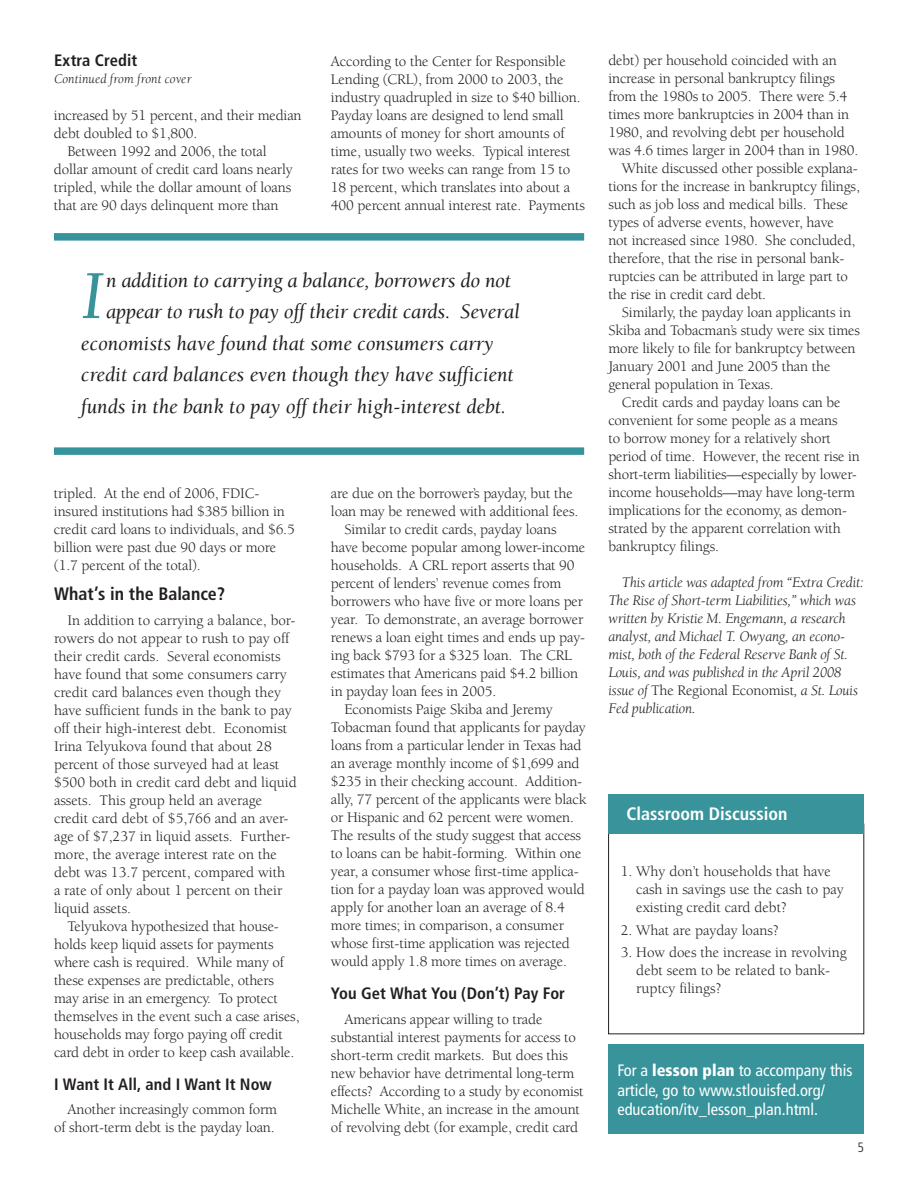
<style>
.page{position:relative;width:918px;height:1188px;background:#fff}
.page>*{position:absolute;margin:0;border:0;box-sizing:border-box;transform-origin:0 0}
.t1{font:italic 70.65px "Berkeley";color:#38939b}
.t2{font:italic 21px "Berkeley";color:#231f20}
.t3{font:700 condensed 18px "Frutiger";color:#231f20}
.t4{font:700 condensed 18px "Frutiger";color:#fff}
.t5{font:condensed 16.5px/19.8px "Frutiger";color:#fff}
.t6{font:700 condensed 16.5px "Frutiger";letter-spacing:.005em;color:#231f20}
.t7{font:15px/18px "Berkeley";letter-spacing:-.01em;color:#231f20}
.t8{font:italic 15px/18px "Berkeley";letter-spacing:-.01em;color:#231f20}
.t9{font:italic 13.5px "Berkeley";letter-spacing:.005em;color:#231f20}
.t10{font:300 condensed 13.5px "Frutiger";color:#231f20}
.s1{font-style:normal}
.s2{font-weight:900}
</style>
<div class="page">
<div style="left:608px;top:824px;width:256px;height:210px;border:1px solid #231f20"></div>
<div style="left:608px;top:1045px;width:256px;height:89px;background:#38939b"></div>
<div style="left:608px;top:794px;width:256px;height:40px;background:#38939b"></div>
<div style="left:54px;top:233px;width:530px;height:8px;background:#37939b"></div>
<div style="left:54px;top:447px;width:530px;height:8px;background:#37939b"></div>
<p class="t6" style="left:54px;top:51px;width:85px">Extra Credit</p>
<p class="t9" style="left:54px;top:72px;width:139px">Continued from front cover</p>
<p class="t7" style="left:54px;top:106px;width:249px">increased by 51 percent, and their median</p>
<p class="t7" style="left:54px;top:124px;width:145px">debt doubled to $1,800.</p>
<p class="t7" style="left:67px;top:142px;width:201px">Between 1992 and 2006, the total</p>
<p class="t7" style="left:54px;top:160px;width:240px">dollar amount of credit card loans nearly</p>
<p class="t7" style="left:54px;top:178px;width:239px">tripled, while the dollar amount of loans</p>
<p class="t7" style="left:54px;top:196px;width:226px">that are 90 days delinquent more than</p>
<p class="t7" style="left:331px;top:53px;width:256px">According to the Center for Responsible Lending (CRL), from 2000 to 2003, the industry quadrupled in size to $40 billion.<br>Payday loans are designed to lend small amounts of money for short amounts of time, usually two weeks. Typical interest rates for two weeks can range from 15 to 18 percent, which translates into about a 400 percent annual interest rate. Payments</p>
<h1 class="t1" style="left:81px;top:259px;width:24px">I</h1>
<h2 class="t2" style="left:106px;top:269px;width:406px">n addition to carrying a balance, borrowers do not</h2>
<h2 class="t2" style="left:106px;top:300px;width:415px">appear to rush to pay off their credit cards. Several</h2>
<h2 class="t2" style="left:81px;top:332px;width:415px">economists have found that some consumers carry</h2>
<h2 class="t2" style="left:81px;top:363px;width:434px">credit card balances even though they have sufficient</h2>
<h2 class="t2" style="left:81px;top:395px;width:427px">funds in the bank to pay off their high-interest debt.</h2>
<p class="t7" style="left:54px;top:484px;width:242px">tripled. At the end of 2006, FDIC&shy;insured institutions had $385 billion in credit card loans to individuals, and $6.5 billion were past due 90 days or more (1.7 percent of the total).</p>
<p class="t3" style="left:54px;top:583px;width:173px">What’s in the Balance?</p>
<p class="t7" style="left:54px;top:611px;width:244px;text-indent:13px">In addition to carrying a balance, bor&shy;rowers do not appear to rush to pay off their credit cards. Several economists have found that some consumers carry credit card balances even though they have sufficient funds in the bank to pay off their high-interest debt. Economist Irina Telyukova found that about 28 percent of those surveyed had at least $500 both in credit card debt and liquid assets. This group held an average credit card debt of $5,766 and an aver&shy;age of $7,237 in liquid assets. Further&shy;more, the average interest rate on the debt was 13.7 percent, compared with<br>a rate of only about 1 percent on their liquid assets.</p>
<p class="t7" style="left:54px;top:917px;width:247px;text-indent:14px">Telyukova hypothesized that house&shy;holds keep liquid assets for payments where cash is required. While many of these expenses are predictable, others may arise in an emergency. To protect themselves in the event such a case arises, households may forgo paying off credit card debt in order to keep cash available.</p>
<p class="t6" style="left:54px;top:1074px;width:219px">I Want It All, and I Want It Now</p>
<p class="t7" style="left:54px;top:1101px;width:225px;text-align:right">Another increasingly common form of short-term debt is the payday loan.</p>
<p class="t7" style="left:331px;top:485px;width:243px">are due on the borrower’s payday, but the</p>
<p class="t7" style="left:331px;top:503px;width:249px">loan may be renewed with additional fees.</p>
<p class="t7" style="left:344px;top:521px;width:214px">Similar to credit cards, payday loans</p>
<p class="t7" style="left:331px;top:539px;width:256px">have become popular among lower-income</p>
<p class="t7" style="left:331px;top:557px;width:245px">households. A CRL report asserts that 90</p>
<p class="t7" style="left:331px;top:575px;width:232px">percent of lenders’ revenue comes from</p>
<p class="t7" style="left:331px;top:593px;width:254px">borrowers who have five or more loans per</p>
<p class="t7" style="left:331px;top:611px;width:254px">year. To demonstrate, an average borrower</p>
<p class="t7" style="left:331px;top:629px;width:256px">renews a loan eight times and ends up pay-</p>
<p class="t7" style="left:331px;top:647px;width:243px">ing back $793 for a $325 loan. The CRL</p>
<p class="t7" style="left:331px;top:665px;width:249px">estimates that Americans paid $4.2 billion</p>
<p class="t7" style="left:331px;top:683px;width:167px">in payday loan fees in 2005.</p>
<p class="t7" style="left:344px;top:701px;width:210px">Economists Paige Skiba and Jeremy</p>
<p class="t7" style="left:331px;top:719px;width:256px">Tobacman found that applicants for payday</p>
<p class="t7" style="left:331px;top:737px;width:252px">loans from a particular lender in Texas had</p>
<p class="t7" style="left:331px;top:755px;width:250px">an average monthly income of $1,699 and</p>
<p class="t7" style="left:331px;top:773px;width:253px">$235 in their checking account. Addition-</p>
<p class="t7" style="left:331px;top:791px;width:257px">ally, 77 percent of the applicants were black</p>
<p class="t7" style="left:331px;top:809px;width:245px">or Hispanic and 62 percent were women.</p>
<p class="t7" style="left:331px;top:827px;width:252px">The results of the study suggest that access</p>
<p class="t7" style="left:331px;top:845px;width:252px">to loans can be habit-forming. Within one</p>
<p class="t7" style="left:331px;top:863px;width:249px">year, a consumer whose first-time applica-</p>
<p class="t7" style="left:331px;top:881px;width:255px">tion for a payday loan was approved would</p>
<p class="t7" style="left:331px;top:899px;width:235px">apply for another loan an average of 8.4</p>
<p class="t7" style="left:331px;top:917px;width:234px">more times; in comparison, a consumer</p>
<p class="t7" style="left:331px;top:935px;width:241px">whose first-time application was rejected</p>
<p class="t7" style="left:331px;top:953px;width:237px">would apply 1.8 more times on average.</p>
<p class="t6" style="left:331px;top:984px;width:236px">You Get What You (Don’t) Pay For</p>
<p class="t7" style="left:331px;top:1011px;width:254px;text-indent:14px">Americans appear willing to trade substantial interest payments for access to short-term credit markets. But does this new behavior have detrimental long-term effects? According to a study by economist Michelle White, an increase in the amount of revolving debt (for example, credit card</p>
<p class="t7" style="left:608px;top:52px;width:230px">debt) per household coincided with an</p>
<p class="t7" style="left:608px;top:70px;width:228px">increase in personal bankruptcy filings</p>
<p class="t7" style="left:608px;top:88px;width:241px">from the 1980s to 2005. There were 5.4</p>
<p class="t7" style="left:608px;top:106px;width:242px">times more bankruptcies in 2004 than in</p>
<p class="t7" style="left:608px;top:124px;width:238px">1980, and revolving debt per household</p>
<p class="t7" style="left:608px;top:142px;width:251px">was 4.6 times larger in 2004 than in 1980.</p>
<p class="t7" style="left:622px;top:160px;width:237px">White discussed other possible explana-</p>
<p class="t7" style="left:608px;top:178px;width:253px">tions for the increase in bankruptcy filings,</p>
<p class="t7" style="left:608px;top:196px;width:241px">such as job loss and medical bills. These</p>
<p class="t7" style="left:608px;top:214px;width:227px">types of adverse events, however, have</p>
<p class="t7" style="left:608px;top:232px;width:249px">not increased since 1980. She concluded,</p>
<p class="t7" style="left:608px;top:250px;width:238px">therefore, that the rise in personal bank-</p>
<p class="t7" style="left:608px;top:268px;width:241px">ruptcies can be attributed in large part to</p>
<p class="t7" style="left:608px;top:286px;width:159px">the rise in credit card debt.</p>
<p class="t7" style="left:622px;top:304px;width:231px">Similarly, the payday loan applicants in</p>
<p class="t7" style="left:608px;top:322px;width:253px">Skiba and Tobacman’s study were six times</p>
<p class="t7" style="left:608px;top:340px;width:249px">more likely to file for bankruptcy between</p>
<p class="t7" style="left:608px;top:358px;width:224px">January 2001 and June 2005 than the</p>
<p class="t7" style="left:608px;top:376px;width:167px">general population in Texas.</p>
<p class="t7" style="left:622px;top:394px;width:220px">Credit cards and payday loans can be</p>
<p class="t7" style="left:608px;top:412px;width:231px">convenient for some people as a means</p>
<p class="t7" style="left:608px;top:430px;width:224px">to borrow money for a relatively short</p>
<p class="t7" style="left:608px;top:448px;width:253px">period of time. However, the recent rise in</p>
<p class="t7" style="left:608px;top:466px;width:250px">short-term liabilities—especially by lower-</p>
<p class="t7" style="left:608px;top:484px;width:248px">income households—may have long-term</p>
<p class="t7" style="left:608px;top:502px;width:240px">implications for the economy, as demon-</p>
<p class="t7" style="left:608px;top:520px;width:234px">strated by the apparent correlation with</p>
<p class="t7" style="left:608px;top:538px;width:112px">bankruptcy filings.</p>
<p class="t8" style="left:608px;top:574px;width:257px;text-indent:14px">This article was adapted from “Extra Credit:<br>The Rise of Short-term Liabilities,” which was written by Kristie M. Engemann, a research analyst, and Michael T. Owyang, an econo&shy;mist, both of the Federal Reserve Bank of St.<br>Louis, and was published in the April 2008 issue of <span class="s1">The Regional Economist</span>, a St. Louis Fed publication.</p>
<p class="t4" style="left:626px;top:803px;width:163px">Classroom Discussion</p>
<p class="t7" style="left:636px;top:863px;width:209px;text-indent:-16px">1. Why don’t households that have cash in savings use the cash to pay existing credit card debt?</p>
<p class="t7" style="left:621px;top:921px;width:159px">2. What are payday loans?</p>
<p class="t7" style="left:636px;top:944px;width:212px;text-indent:-16px">3. How does the increase in revolving debt seem to be related to bank&shy;ruptcy filings?</p>
<p class="t5" style="left:617px;top:1060px;width:237px">For a <span class="s2">lesson plan</span> to accompany this article, go to www.stlouisfed.org/ education/itv_lesson_plan.html.</p>
<p class="t10" style="left:858px;top:1139px;width:8px">5</p>
</div>
